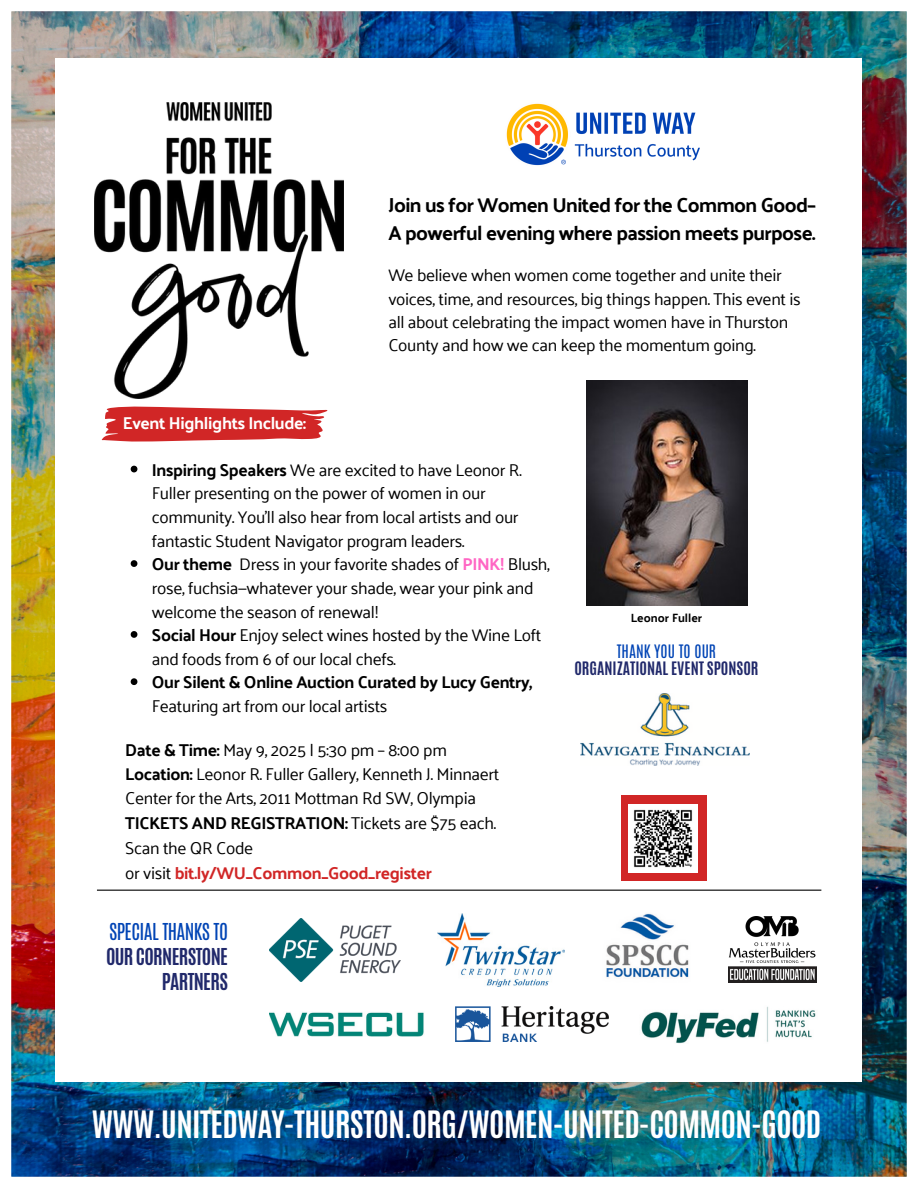
<style>
.page{position:relative;width:918px;height:1188px;background:#fff}
.page>*{position:absolute;margin:0;border:0;box-sizing:border-box;transform-origin:0 0}
.t1{font:700 31.5px "Antonio";letter-spacing:-.02em;color:#fff}
.t2{font:700 20.25px/28.2px "Palanquin";letter-spacing:-.03em;color:#000}
.t3{font:700 19.5px/25px "Antonio";letter-spacing:-.03em;color:#21296b;text-align:right}
.t4{font:17.1px/23.7px "Palanquin";letter-spacing:-.02em;color:#000}
.t5{font:700 17.1px/23.7px "Palanquin";letter-spacing:-.02em;color:#000}
.t6{font:700 17.1px "Palanquin";letter-spacing:-.02em;color:#fff}
.t7{font:700 15.45px/17.2px "Antonio";color:#21296b;text-align:center}
.t8{font:700 12px "Palanquin";color:#000}
.s1{font-weight:700}
.s2{font-weight:700;color:#ff66c4}
.s3{font-weight:400}
.s4{font-weight:700;color:#d12626}
.s5{font-weight:400;color:#0044b5}
</style>
<div class="page">
<img style="left:11px;top:11px;width:896px;height:1166px">
<div style="left:56px;top:58px;width:806px;height:1023px;background:#fff"></div>
<img style="left:94px;top:103px;width:250px;height:296px">
<img style="left:455px;top:1006px;width:153px;height:36px">
<img style="left:269px;top:1012px;width:155px;height:25px">
<img style="left:641px;top:1006px;width:175px;height:37px">
<img style="left:269px;top:918px;width:131px;height:64px">
<img style="left:728px;top:917px;width:89px;height:66px">
<img style="left:437px;top:914px;width:128px;height:72px">
<img style="left:606px;top:913px;width:83px;height:65px">
<hr style="left:97px;top:890px;width:724px;height:1px;background:#000">
<div style="left:621px;top:795px;width:86px;height:85px;background:#d12626"></div>
<img style="left:628px;top:804px;width:69px;height:69px">
<img style="left:580px;top:694px;width:169px;height:72px">
<svg style="left:101px;top:406px;width:227px;height:36px;background:#d94c4c"></svg>
<svg style="left:131px;top:466px;width:6px;height:6px"></svg>
<svg style="left:131px;top:560px;width:6px;height:7px"></svg>
<svg style="left:131px;top:631px;width:6px;height:7px"></svg>
<svg style="left:131px;top:678px;width:6px;height:7px"></svg>
<img style="left:506px;top:103px;width:193px;height:63px">
<img style="left:586px;top:380px;width:161px;height:225px">
<p class="t2" style="left:388px;top:190px;width:429px">Join us for Women United for the Common Good–<br>A powerful evening where passion meets purpose.</p>
<p class="t4" style="left:388px;top:264px;width:414px">We believe when women come together and unite their voices, time, and resources, big things happen. This event is all about celebrating the impact women have in Thurston County and how we can keep the momentum going.</p>
<h4 class="t6" style="left:123px;top:413px;width:185px">Event Highlights Include:</h4>
<p class="t4" style="left:152px;top:458px;width:371px"><span class="s1">Inspiring Speakers</span> We are excited to have Leonor R.<br>Fuller presenting on the power of women in our community. You’ll also hear from local artists and our fantastic Student Navigator program leaders.</p>
<p class="t4" style="left:152px;top:553px;width:399px"><span class="s1">Our theme</span> Dress in your favorite shades of <span class="s2">PINK!</span> Blush, rose, fuchsia—whatever your shade, wear your pink and welcome the season of renewal!</p>
<p class="t4" style="left:152px;top:623px;width:391px"><span class="s1">Social Hour</span> Enjoy select wines hosted by the Wine Loft and foods from 6 of our local chefs.</p>
<h2 class="t5" style="left:152px;top:671px;width:382px">Our Silent &amp; Online Auction Curated by Lucy Gentry,<br><span class="s3">Featuring art from our local artists</span></h2>
<h6 class="t4" style="left:125px;top:738px;width:376px;line-height:24.6px"><span class="s1">Date &amp; Time:</span> May 9, 2025 | 5:30 pm – 8:00 pm <span class="s1">Location:</span> Leonor R. Fuller Gallery, Kenneth J. Minnaert Center for the Arts, 2011 Mottman Rd SW, Olympia <span class="s1">TICKETS AND REGISTRATION:</span> Tickets are $75 each.<br>Scan the QR Code<br>or visit <span class="s4">bit.ly/WU_Common_Good_register</span></h6>
<p class="t3" style="left:106px;top:919px;width:123px"><span class="s5">SPECIAL THANKS TO<br></span>OURCORNERSTONE<br>PARTNERS</p>
<p class="t8" style="left:631px;top:611px;width:73px">Leonor Fuller</p>
<p class="t7" style="left:574px;top:643px;width:186px"><span class="s5">THANK YOU TO OUR<br></span>ORGANIZATIONAL EVENT SPONSOR</p>
<p class="t1" style="left:92px;top:1102px;width:731px">WWW.UNITEDWAY-THURSTON.ORG/WOMEN-UNITED-COMMON-GOOD</p>
</div>
